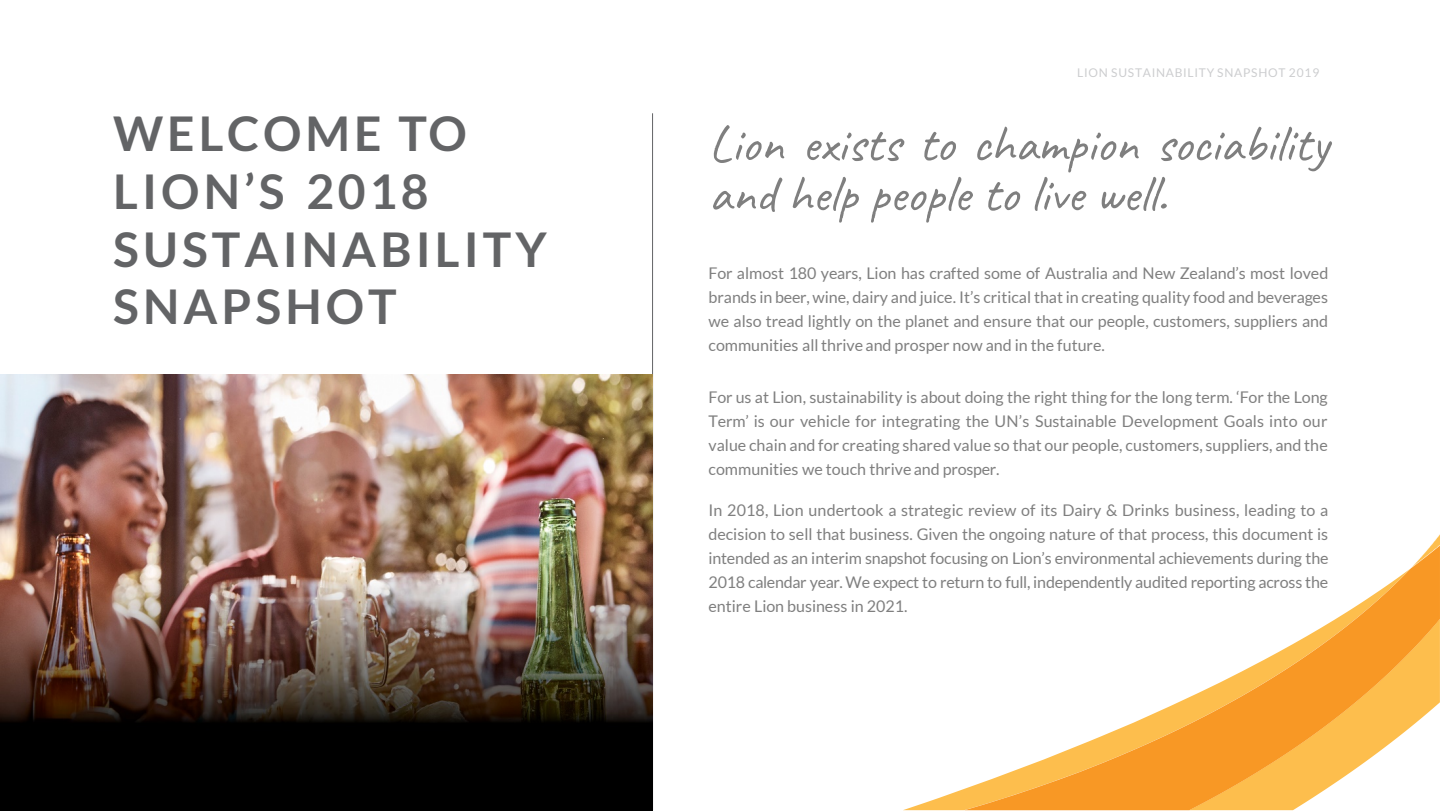
<style>
.page{position:relative;width:1440px;height:811px;background:#fff}
.page>*{position:absolute;margin:0;border:0;box-sizing:border-box;transform-origin:0 0}
.t1{font:52px/50.2px "Caveat";color:#7f7f7f}
.t2{font:700 48px/57.6px "Lato";letter-spacing:.085em;color:#636466}
.t3{font:16px/24px "Lato";color:#7f7f7f;text-align:justify}
.t4{font:12px "Lato";letter-spacing:.065em;color:#cccdcf}
</style>
<div class="page">
<svg style="left:904px;top:534px;width:536px;height:276px"></svg>
<hr style="left:652px;top:113px;width:1px;height:697px;background:#636466">
<img style="left:0;top:375px;width:652px;height:435px">
<h2 class="t2" style="left:113px;top:104px;width:355px">WELCOME TO<br>LION’S 2018</h2>
<h2 class="t2" style="left:113px;top:220px;width:435px">SUSTAINABILITY<br>SNAPSHOT</h2>
<p class="t4" style="left:1077px;top:66px;width:244px">LION SUSTAINABILITY SNAPSHOT 2019</p>
<p class="t1" style="left:709px;top:118px;width:621px">Lion exists to champion sociability and help people to live well.</p>
<p class="t3" style="left:709px;top:261px;width:621px">For almost 180 years, Lion has crafted some of Australia and New Zealand’s most loved brands in beer, wine, dairy and juice. It’s critical that in creating quality food and beverages we also tread lightly on the planet and ensure that our people, customers, suppliers and communities all thrive and prosper now and in the future.</p>
<p class="t3" style="left:709px;top:386px;width:621px">For us at Lion, sustainability is about doing the right thing for the long term. ‘For the Long Term’ is our vehicle for integrating the UN’s Sustainable Development Goals into our value chain and for creating shared value so that our people, customers, suppliers, and the communities we touch thrive and prosper.</p>
<p class="t3" style="left:709px;top:498px;width:621px">In 2018, Lion undertook a strategic review of its Dairy &amp; Drinks business, leading to a decision to sell that business. Given the ongoing nature of that process, this document is intended as an interim snapshot focusing on Lion’s environmental achievements during the 2018 calendar year. We expect to return to full, independently audited reporting across the entire Lion business in 2021.</p>
</div>
